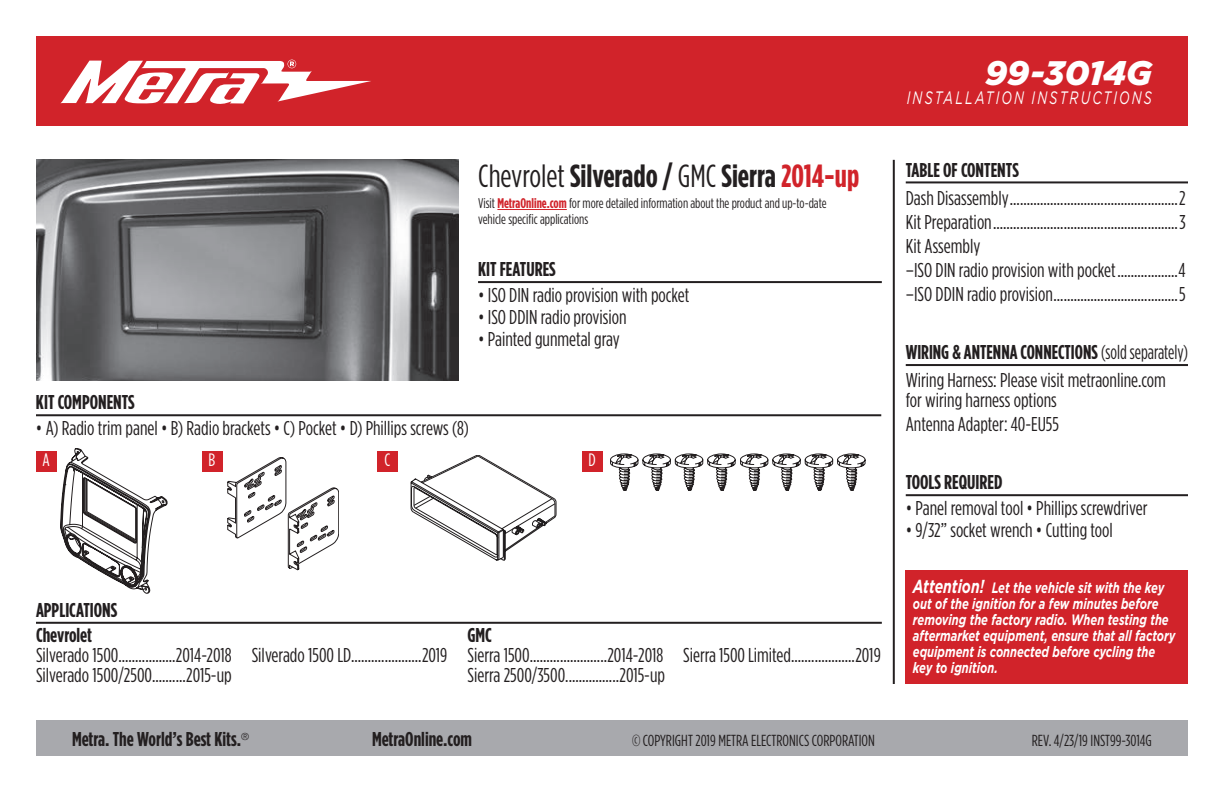
<style>
.page{position:relative;width:1224px;height:792px;background:#fff}
.page>*{position:absolute;margin:0;border:0;box-sizing:border-box;transform-origin:0 0}
.t1{font:italic 900 34px "Gotham";color:#fff}
.t2{font:700 32px "Gotham Condensed";color:#231f20}
.t3{font:20px/24px "Gotham Condensed";color:#231f20}
.t4{font:700 20px/24.6px "Gotham Condensed";color:#231f20}
.t5{font:20px/28px "Gotham Condensed";color:#231f20;scale:.9 1}
.t6{font:italic 18px "Gotham";letter-spacing:.165em;color:#fff;scale:.7 1}
.t7{font:18px "Gotham Condensed";color:#fff}
.t8{font:16px "Gotham Condensed";color:#231f20}
.t9{font:italic 700 15px/16px "Gotham";color:#fff;scale:.74 1}
.t10{font:14px/16px "Gotham Condensed";color:#231f20}
.s1{font-weight:400}
.s2{color:#d1232a}
.s3{font-weight:700;color:#d1232a}
.s4{font-weight:700}
.s5{font-size:18.8px}
</style>
<div class="page">
<div style="left:36px;top:720px;width:1152px;height:36px;background:#a8a9ad"></div>
<hr style="left:893px;top:160px;width:2px;height:524px;background:#231f20">
<div style="left:36px;top:36px;width:1152px;height:90px;background:#d1232a"></div>
<svg style="left:60px;top:60px;width:311px;height:44px"></svg>
<div style="left:906px;top:570px;width:282px;height:114px;background:#d1232a"></div>
<img style="left:36px;top:160px;width:423px;height:220px">
<hr style="left:478px;top:281px;width:404px;height:2px;background:#231f20">
<hr style="left:36px;top:414px;width:845px;height:2px;background:#231f20">
<hr style="left:906px;top:494px;width:282px;height:2px;background:#231f20">
<hr style="left:906px;top:364px;width:282px;height:2px;background:#231f20">
<hr style="left:906px;top:181px;width:282px;height:2px;background:#231f20">
<div style="left:36px;top:451px;width:21px;height:20px;background:#d1232a"></div>
<div style="left:202px;top:451px;width:20px;height:20px;background:#d1232a"></div>
<div style="left:377px;top:451px;width:21px;height:20px;background:#d1232a"></div>
<div style="left:582px;top:451px;width:20px;height:20px;background:#d1232a"></div>
<hr style="left:497px;top:209px;width:70px;height:1px;background:#d1232a">
<svg style="left:60px;top:448px;width:107px;height:145px"></svg>
<svg style="left:228px;top:457px;width:111px;height:113px"></svg>
<svg style="left:411px;top:455px;width:145px;height:105px"></svg>
<svg style="left:610px;top:454px;width:255px;height:37px"></svg>
<hr style="left:36px;top:622px;width:846px;height:2px;background:#231f20">
<h1 class="t1" style="left:985px;top:53px;width:168px">99-3014G</h1>
<h2 class="t2" style="left:478px;top:158px;width:383px"><span class="s1">Chevrolet</span> Silverado / <span class="s1">GMC</span> Sierra <span class="s2">2014-up</span></h2>
<p class="t10" style="left:478px;top:195px;width:350px">Visit <span class="s3">MetraOnline.com</span> for more detailed information about the product and up-to-date vehicle specific applications</p>
<p class="t4" style="left:478px;top:256px;width:79px">KIT FEATURES</p>
<p class="t3" style="left:478px;top:283px;width:213px">• ISO DIN radio provision with pocket</p>
<p class="t3" style="left:478px;top:305px;width:150px">• ISO DDIN radio provision</p>
<p class="t3" style="left:478px;top:327px;width:143px">• Painted gunmetal gray</p>
<p class="t4" style="left:36px;top:389px;width:100px">KIT COMPONENTS</p>
<p class="t3" style="left:36px;top:416px;width:434px">• A) Radio trim panel • B) Radio brackets • C) Pocket • D) Phillips screws (8)</p>
<p class="t7" style="left:43px;top:450px;width:9px">A</p>
<p class="t7" style="left:209px;top:450px;width:8px">B</p>
<p class="t7" style="left:385px;top:450px;width:7px">C</p>
<p class="t7" style="left:588px;top:450px;width:9px">D</p>
<p class="t4" style="left:36px;top:597px;width:83px">APPLICATIONS<br>Chevrolet</p>
<p class="t3" style="left:36px;top:644px;width:197px;line-height:20px">Silverado 1500.................2014-2018<br>Silverado 1500/2500..........2015-up</p>
<p class="t3" style="left:252px;top:643px;width:197px">Silverado 1500 LD.....................2019</p>
<p class="t4" style="left:467px;top:622px;width:26px">GMC</p>
<p class="t3" style="left:467px;top:644px;width:199px;line-height:20px">Sierra 1500.......................2014-2018<br>Sierra 2500/3500................2015-up</p>
<p class="t3" style="left:683px;top:643px;width:199px">Sierra 1500 Limited...................2019</p>
<p class="t6" style="left:907px;top:88px;width:352px">INSTALLATION INSTRUCTIONS</p>
<p class="t4" style="left:906px;top:157px;width:115px">TABLE OF CONTENTS</p>
<p class="t3" style="left:906px;top:185px;width:282px">Dash Disassembly..................................................2<br>Kit Preparation.......................................................3<br>Kit Assembly<br>–ISO DIN radio provision with pocket..................4 –ISO DDIN radio provision.....................................5</p>
<p class="t5" style="left:906px;top:338px;width:315px"><span class="s4">WIRING &amp; ANTENNA CONNECTIONS</span> (sold separately)<br>Wiring Harness: Please visit metraonline.com</p>
<p class="t3" style="left:906px;top:388px;width:155px">for wiring harness options<br>Antenna Adapter: 40-EU55</p>
<p class="t4" style="left:906px;top:469px;width:98px">TOOLS REQUIRED</p>
<p class="t3" style="left:906px;top:496px;width:243px">• Panel removal tool • Phillips screwdriver</p>
<p class="t3" style="left:906px;top:518px;width:209px">• 9/32” socket wrench • Cutting tool</p>
<p class="t9" style="left:913px;top:580px;width:356px"><span class="s5">Attention!</span> Let the vehicle sit with the key out of the ignition for a few minutes before removing the factory radio. When testing the aftermarket equipment, ensure that all factory equipment is connected before cycling the key to ignition.</p>
<p class="t4" style="left:72px;top:727px;width:179px">Metra. The World’s Best Kits.<sup>®</sup></p>
<p class="t4" style="left:372px;top:727px;width:102px">MetraOnline.com</p>
<p class="t8" style="left:632px;top:732px;width:244px">© COPYRIGHT 2019 METRA ELECTRONICS CORPORATION</p>
<p class="t8" style="left:1032px;top:732px;width:122px">REV. 4/23/19 INST99-3014G</p>
</div>
